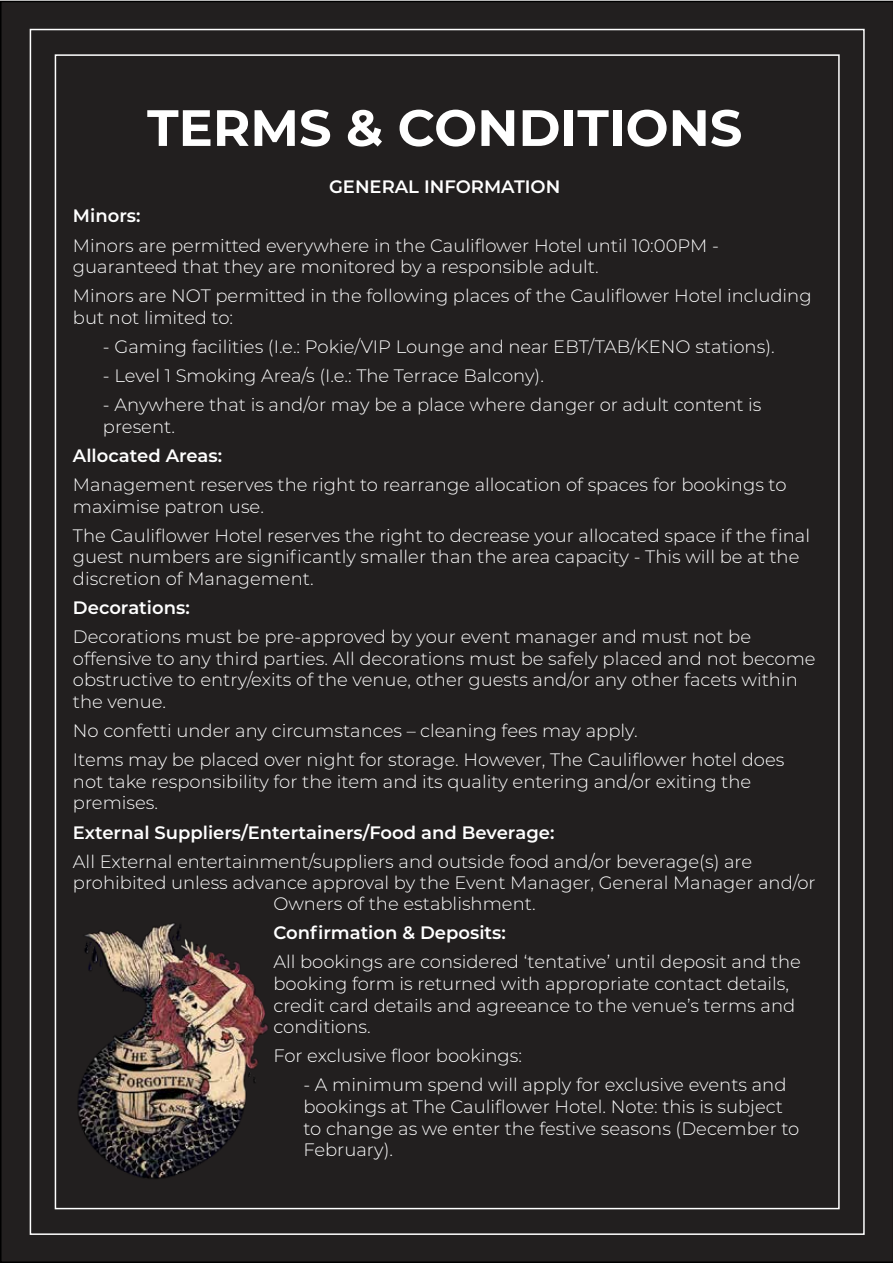
<style>
.page{position:relative;width:893px;height:1263px;background:#fff}
.page>*{position:absolute;margin:0;border:0;box-sizing:border-box;transform-origin:0 0}
.t1{font:700 51px "Montserrat";color:#fff}
.t2{font:300 18px/21.6px "Montserrat";color:#fff}
.t3{font:600 18px "Montserrat";color:#fff}
</style>
<div class="page">
<div style="left:0;top:1px;width:893px;height:1262px;background:#221f1f"></div>
<img style="left:73px;top:918px;width:200px;height:267px">
<h1 class="t1" style="left:147px;top:91px;width:597px">TERMS &amp; CONDITIONS</h1>
<p class="t3" style="left:329px;top:174px;width:233px">GENERAL INFORMATION</p>
<p class="t3" style="left:73px;top:203px;width:69px">Minors:</p>
<p class="t2" style="left:73px;top:234px;width:647px">Minors are permitted everywhere in the Cauliflower Hotel until 10:00PM - guaranteed that they are monitored by a responsible adult.</p>
<p class="t2" style="left:73px;top:284px;width:740px">Minors are NOT permitted in the following places of the Cauliflower Hotel including but not limited to:</p>
<p class="t2" style="left:103px;top:335px;width:673px">- Gaming facilities (I.e.: Pokie/VIP Lounge and near EBT/TAB/KENO stations).</p>
<p class="t2" style="left:103px;top:364px;width:442px">- Level 1 Smoking Area/s (I.e.: The Terrace Balcony).</p>
<p class="t2" style="left:103px;top:393px;width:660px">- Anywhere that is and/or may be a place where danger or adult content is present.</p>
<p class="t3" style="left:73px;top:443px;width:151px">Allocated Areas:</p>
<p class="t2" style="left:73px;top:473px;width:715px">Management reserves the right to rearrange allocation of spaces for bookings to maximise patron use.</p>
<p class="t2" style="left:73px;top:524px;width:739px">The Cauliflower Hotel reserves the right to decrease your allocated space if the final guest numbers are significantly smaller than the area capacity - This will be at the discretion of Management.</p>
<p class="t3" style="left:73px;top:595px;width:118px">Decorations:</p>
<p class="t2" style="left:73px;top:625px;width:744px">Decorations must be pre-approved by your event manager and must not be offensive to any third parties. All decorations must be safely placed and not become obstructive to entry/exits of the venue, other guests and/or any other facets within the venue.</p>
<p class="t2" style="left:73px;top:716px;width:713px;line-height:29.1px">No confetti under any circumstances – cleaning fees may apply.<br>Items may be placed over night for storage. However, The Cauliflower hotel does</p>
<p class="t2" style="left:73px;top:770px;width:680px">not take responsibility for the item and its quality entering and/or exiting the premises.</p>
<p class="t3" style="left:73px;top:819px;width:483px">External Suppliers/Entertainers/Food and Beverage:</p>
<p class="t2" style="left:73px;top:850px;width:681px">All External entertainment/suppliers and outside food and/or beverage(s) are</p>
<p class="t2" style="left:73px;top:871px;width:744px">prohibited unless advance approval by the Event Manager, General Manager and/or</p>
<p class="t2" style="left:273px;top:892px;width:264px">Owners of the establishment.</p>
<p class="t3" style="left:273px;top:920px;width:234px">Confirmation &amp; Deposits:</p>
<p class="t2" style="left:273px;top:950px;width:529px">All bookings are considered ‘tentative’ until deposit and the booking form is returned with appropriate contact details, credit card details and agreeance to the venue’s terms and conditions.</p>
<p class="t2" style="left:273px;top:1044px;width:250px">For exclusive floor bookings:</p>
<p class="t2" style="left:303px;top:1073px;width:497px">- A minimum spend will apply for exclusive events and bookings at The Cauliflower Hotel. Note: this is subject to change as we enter the festive seasons (December to February).</p>
</div>
